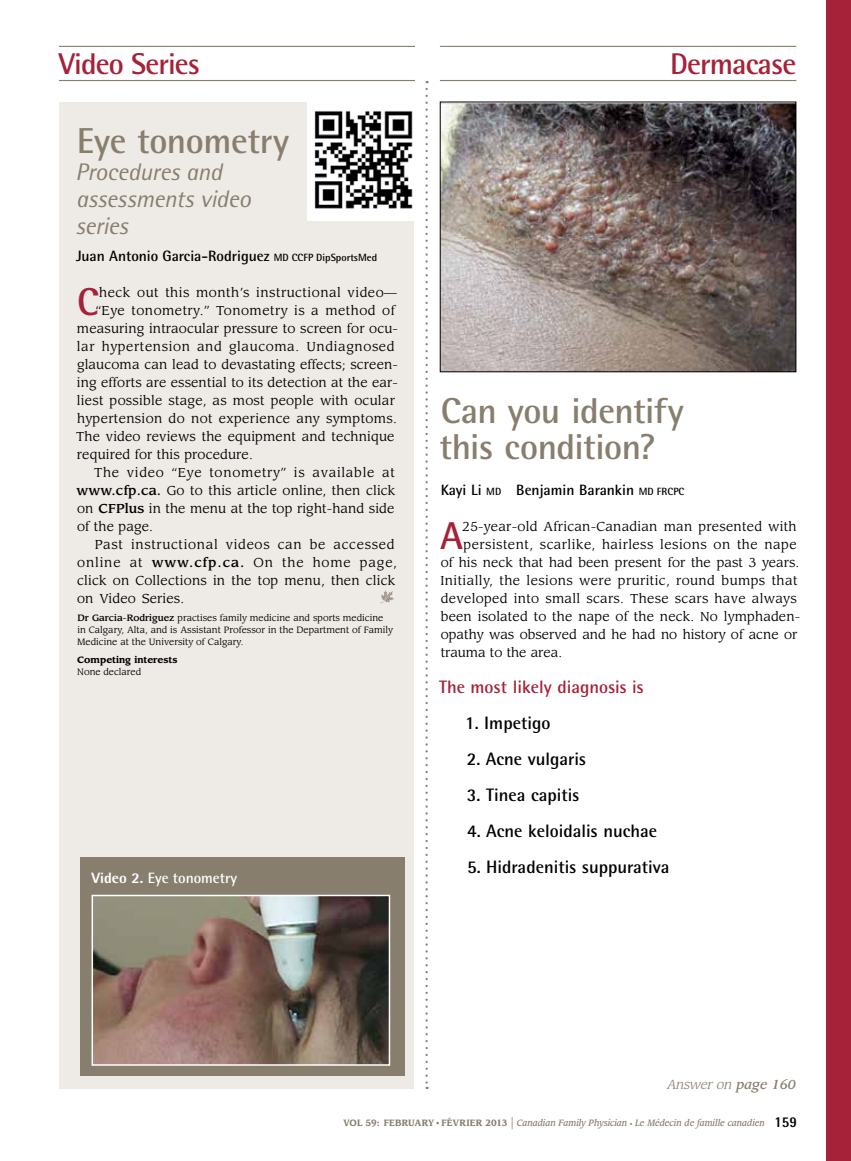
<style>
.page{position:relative;width:851px;height:1161px;background:#fff}
.page>*{position:absolute;margin:0;border:0;box-sizing:border-box;transform-origin:0 0}
.t1{font:700 38.85px "Rotis Semi Sans Std";color:#a52238}
.t2{font:700 36px/36px "Rotis Semi Sans Std";letter-spacing:-.015em;color:#887e6e}
.t3{font:700 30px "Rotis Semi Sans Std";letter-spacing:-.03em;color:#a52238}
.t4{font:italic 24px/27px "Rotis Semi Sans Std";letter-spacing:-.01em;color:#887e6e}
.t5{font:700 18px "Rotis Semi Sans Std";color:#000}
.t6{font:700 18px "Rotis Semi Sans Std";color:#a52238}
.t7{font:700 15px "Rotis Semi Sans Std";color:#000}
.t8{font:700 15px "Rotis Semi Sans Std";color:#fff}
.t9{font:12.75px "Leawood Std";letter-spacing:.015em;color:#000}
.t10{font:12.75px "Leawood Std";letter-spacing:.035em;color:#000}
.t11{font:12.75px "Leawood Std";letter-spacing:.045em;color:#000}
.t12{font:12.75px "Leawood Std";letter-spacing:.04em;color:#000}
.t13{font:12.75px "Leawood Std";letter-spacing:.05em;color:#000}
.t14{font:12.75px "Leawood Std";letter-spacing:.055em;color:#000}
.t15{font:12.75px "Leawood Std";letter-spacing:.065em;color:#000}
.t16{font:italic 12.75px "Leawood Std";color:#887e6e}
.t17{font:9px/12px "Leawood Std";color:#000}
.t18{font:italic 500 9px "Leawood Std";color:#887e6e;scale:.9 1}
.t19{font:700 9px "Leawood Std";color:#000}
.s1{font-size:10.5px}
.s2{font-weight:500}
.s3{font-weight:800}
.s4{font-weight:700;font-style:normal}
.s5{font-family:"Times";font-weight:400;font-style:normal}
.s6{font-weight:400;font-style:normal;font-size:15px}
.s7{font-style:normal;font-size:6px}
.s8{font-family:"Rotis Semi Sans Std";font-weight:800;font-style:normal;font-size:15px;color:#000}
</style>
<div class="page">
<div style="left:826px;top:0;width:24px;height:1161px;background:#a52238"></div>
<hr style="left:440px;top:46px;width:356px;height:1px;background:#887e6e">
<hr style="left:440px;top:80px;width:356px;height:1px;background:#887e6e">
<img style="left:442px;top:104px;width:352px;height:266px">
<div style="left:440px;top:102px;width:356px;height:270px;border:1px solid #000"></div>
<hr style="left:59px;top:46px;width:356px;height:1px;background:#887e6e">
<hr style="left:59px;top:80px;width:356px;height:1px;background:#887e6e">
<div style="left:58px;top:102px;width:355px;height:987px;background:#eeeae6"></div>
<div style="left:80px;top:857px;width:324px;height:219px;background:#887e6e"></div>
<img style="left:95px;top:898px;width:292px;height:165px">
<div style="left:92px;top:895px;width:298px;height:171px;border:2px solid #fff"></div>
<img style="left:307px;top:102px;width:106px;height:118px">
<svg style="left:380px;top:590px;width:15px;height:13px"></svg>
<svg style="left:425px;top:89px;width:3px;height:1000px"></svg>
<h3 class="t3" style="left:59px;top:45px;width:143px">Video Series</h3>
<h2 class="t2" style="left:77px;top:122px;width:214px">Eye tonometry</h2>
<h3 class="t4" style="left:75px;top:158px;width:177px">Procedures and assessments video series</h3>
<p class="t7" style="left:76px;top:247px;width:303px">Juan Antonio Garcia-Rodriguez <span class="s1">MD CCFP DipSportsMed</span></p>
<h1 class="t1" style="left:77px;top:278px;width:23px">C</h1>
<p class="t12" style="left:99px;top:285px;width:299px">heck out this month’s instructional video—</p>
<p class="t10" style="left:96px;top:303px;width:301px">“Eye tonometry.” Tonometry is a method of</p>
<p class="t9" style="left:77px;top:321px;width:322px">measuring intraocular pressure to screen for ocu-</p>
<p class="t11" style="left:77px;top:339px;width:319px">lar hypertension and glaucoma. Undiagnosed</p>
<p class="t9" style="left:77px;top:357px;width:322px">glaucoma can lead to devastating effects; screen-</p>
<p class="t9" style="left:77px;top:375px;width:322px">ing efforts are essential to its detection at the ear-</p>
<p class="t9" style="left:77px;top:393px;width:319px">liest possible stage, as most people with ocular</p>
<p class="t9" style="left:77px;top:411px;width:321px">hypertension do not experience any symptoms.</p>
<p class="t9" style="left:76px;top:429px;width:320px">The video reviews the equipment and technique</p>
<p class="t9" style="left:77px;top:447px;width:177px">required for this procedure.</p>
<p class="t14" style="left:94px;top:465px;width:302px">The video “Eye tonometry” is available at</p>
<p class="t9" style="left:76px;top:483px;width:320px"><span class="s2">www.cfp.ca.</span> Go to this article online, then click</p>
<p class="t9" style="left:77px;top:501px;width:319px">on <span class="s2">CFPlus</span> in the menu at the top right-hand side</p>
<p class="t9" style="left:77px;top:519px;width:77px">of the page.</p>
<p class="t13" style="left:95px;top:537px;width:301px">Past instructional videos can be accessed</p>
<p class="t15" style="left:77px;top:555px;width:321px">online at <span class="s2">www.cfp.ca.</span> On the home page,</p>
<p class="t9" style="left:77px;top:573px;width:320px">click on Collections in the top menu, then click</p>
<p class="t9" style="left:77px;top:591px;width:109px">on Video Series.</p>
<p class="t17" style="left:77px;top:612px;width:317px"><span class="s2">Dr Garcia-Rodriguez</span> practises family medicine and sports medicine in Calgary, Alta, and is Assistant Professor in the Department of Family<br>Medicine at the University of Calgary.</p>
<p class="t19" style="left:77px;top:654px;width:102px">Competing interests</p>
<p class="t17" style="left:77px;top:666px;width:65px">None declared</p>
<p class="t8" style="left:92px;top:869px;width:147px"><span class="s3">Video 2.</span> Eye tonometry</p>
<h3 class="t3" style="left:670px;top:45px;width:128px">Dermacase</h3>
<h2 class="t2" style="left:439px;top:392px;width:246px">Can you identify this condition?</h2>
<p class="t7" style="left:440px;top:481px;width:245px">Kayi Li <span class="s1">MD</span> Benjamin Barankin <span class="s1">MD FRCPC</span></p>
<h1 class="t1" style="left:440px;top:512px;width:25px">A</h1>
<p class="t9" style="left:462px;top:519px;width:335px">25-year-old African-Canadian man presented with</p>
<p class="t10" style="left:463px;top:537px;width:334px">persistent, scarlike, hairless lesions on the nape</p>
<p class="t9" style="left:441px;top:555px;width:360px">of his neck that had been present for the past 3 years.</p>
<p class="t9" style="left:440px;top:573px;width:358px">Initially, the lesions were pruritic, round bumps that</p>
<p class="t9" style="left:441px;top:591px;width:357px">developed into small scars. These scars have always</p>
<p class="t9" style="left:441px;top:609px;width:361px">been isolated to the nape of the neck. No lymphaden-</p>
<p class="t9" style="left:441px;top:627px;width:358px">opathy was observed and he had no history of acne or</p>
<p class="t9" style="left:440px;top:645px;width:123px">trauma to the area.</p>
<h3 class="t6" style="left:439px;top:676px;width:206px">The most likely diagnosis is</h3>
<h3 class="t5" style="left:465px;top:712px;width:87px">1. Impetigo</h3>
<h3 class="t5" style="left:466px;top:748px;width:121px">2. Acne vulgaris</h3>
<h3 class="t5" style="left:467px;top:784px;width:114px">3. Tinea capitis</h3>
<h3 class="t5" style="left:467px;top:820px;width:191px">4. Acne keloidalis nuchae</h3>
<h3 class="t5" style="left:467px;top:856px;width:204px">5. Hidradenitis suppurativa</h3>
<p class="t16" style="left:668px;top:1077px;width:129px">Answer on <span class="s2">page 160</span></p>
<p class="t18" style="left:343px;top:1118px;width:505px"><span class="s4">Vol 59: FEBRUARY</span> <span class="s5">•</span> <span class="s4">FÉVRier 2013</span> <span class="s6">|</span> Canadian Family Physician <span class="s7">•</span> Le Médecin de famille canadien <span class="s8">159</span></p>
</div>
